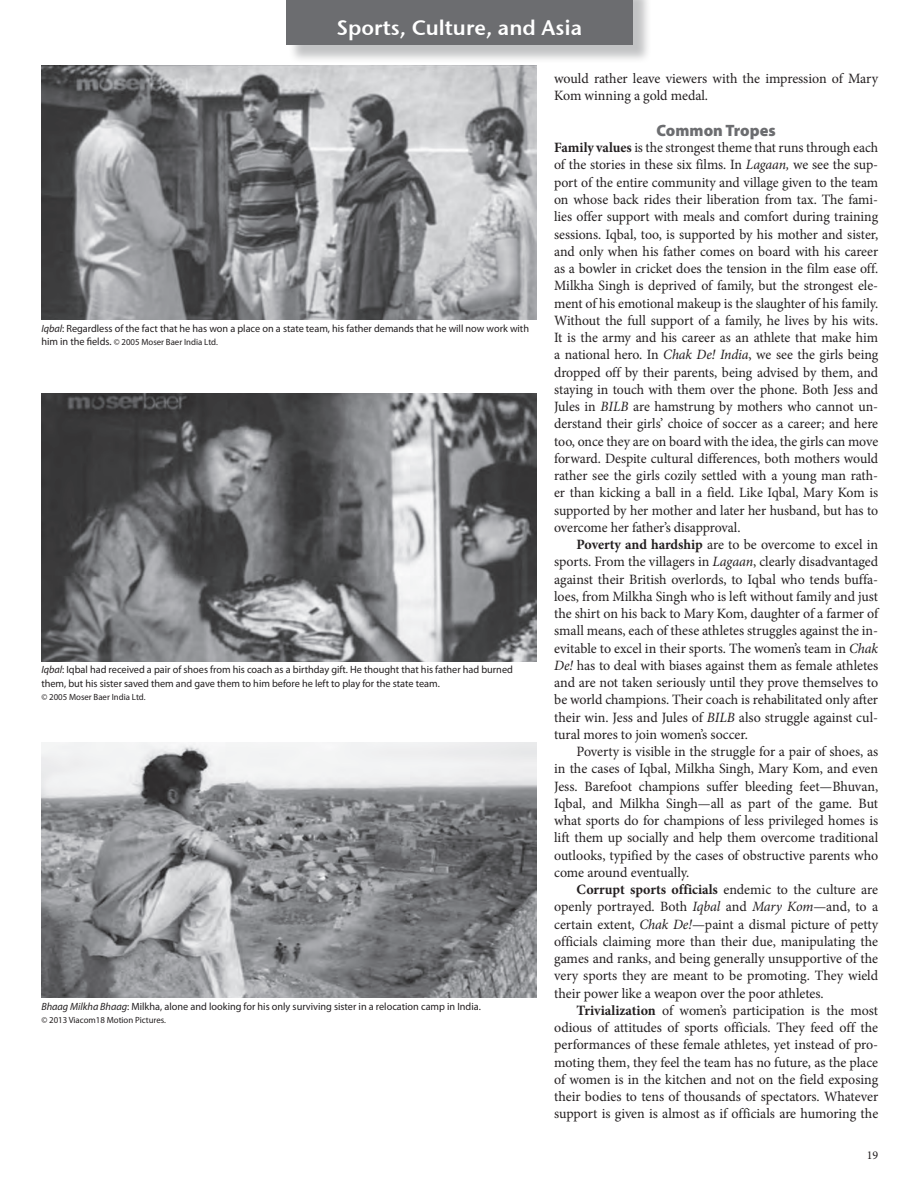
<style>
.page{position:relative;width:918px;height:1188px;background:#fff}
.page>*{position:absolute;margin:0;border:0;box-sizing:border-box;transform-origin:0 0}
.t1{font:21px "Stone Sans Sem ITCTT Semi";color:#fff}
.Myriad_Subhead{font:900 16.5px "Myriad Pro";color:#6c6d70}
.Body{font:14.25px/17.2px "Minion Pro";letter-spacing:-.005em;color:#231f20;text-align:justify}
._1st_P_after_Subhead{font:14.25px/17.2px "Minion Pro";letter-spacing:-.005em;color:#231f20;text-align:justify}
.t2{font:12px "Minion Pro";color:#231f20}
.Captions{font:10.5px/13.5px "Myriad Pro";color:#231f20}
.Captions-2{font:9px "Myriad Pro";color:#231f20}
.s1{font-style:italic}
.s2{font-size:10.5px}
.s3{font-weight:700}
</style>
<div class="page">
<div style="left:288px;top:0;width:363px;height:63px;background:#808285;opacity:.48"></div>
<div style="left:286px;top:0;width:347px;height:45px;background:#6c6d70"></div>
<img style="left:41px;top:393px;width:496px;height:269px">
<img style="left:41px;top:743px;width:496px;height:255px">
<img style="left:41px;top:66px;width:496px;height:253px">
<h1 class="t1" style="left:337px;top:10px;width:247px">Sports, Culture, and Asia</h1>
<p class="Captions" style="left:41px;top:321px;width:489px"><span class="s1">Iqbal</span>: Regardless of the fact that he has won a place on a state team, his father demands that he will now work with</p>
<p class="Captions-2" style="left:41px;top:337px;width:178px"><span class="s2">him in the fields.</span> © 2005 Moser Baer India Ltd.</p>
<p class="Captions" style="left:41px;top:663px;width:473px"><span class="s1">Iqbal</span>: Iqbal had received a pair of shoes from his coach as a birthday gift. He thought that his father had burned them, but his sister saved them and gave them to him before he left to play for the state team.</p>
<p class="Captions-2" style="left:41px;top:692px;width:106px">© 2005 Moser Baer India Ltd.</p>
<p class="Captions" style="left:41px;top:999px;width:441px"><span class="s1">Bhaag Milkha Bhaag</span>: Milkha, alone and looking for his only surviving sister in a relocation camp in India.</p>
<p class="Captions-2" style="left:41px;top:1015px;width:126px">© 2013 Viacom18 Motion Pictures.</p>
<p class="Body" style="left:554px;top:70px;width:326px">would rather leave viewers with the impression of Mary<br>Kom winning a gold medal.</p>
<p class="Myriad_Subhead" style="left:656px;top:120px;width:121px">Common Tropes</p>
<p class="_1st_P_after_Subhead" style="left:554px;top:139px;width:326px"><span class="s3">Family values</span> is the strongest theme that runs through each of the stories in these six films. In <span class="s1">Lagaan,</span> we see the sup&shy;port of the entire community and village given to the team on whose back rides their liberation from tax. The fami&shy;lies offer support with meals and comfort during training sessions. Iqbal, too, is supported by his mother and sister, and only when his father comes on board with his career as a bowler in cricket does the tension in the film ease off.<br>Milkha Singh is deprived of family, but the strongest ele&shy;ment of his emotional makeup is the slaughter of his family.<br>Without the full support of a family, he lives by his wits.<br>It is the army and his career as an athlete that make him a national hero. In <span class="s1">Chak De! India</span>, we see the girls being dropped off by their parents, being advised by them, and staying in touch with them over the phone. Both Jess and Jules in <span class="s1">BILB</span> are hamstrung by mothers who cannot un&shy;derstand their girls’ choice of soccer as a career; and here too, once they are on board with the idea, the girls can move forward. Despite cultural differences, both mothers would rather see the girls cozily settled with a young man rath&shy;er than kicking a ball in a field. Like Iqbal, Mary Kom is supported by her mother and later her husband, but has to overcome her father’s disapproval.</p>
<p class="Body" style="left:554px;top:536px;width:327px;text-indent:22px"><span class="s3">Poverty and hardship</span> are to be overcome to excel in sports. From the villagers in <span class="s1">Lagaan</span>, clearly disadvantaged against their British overlords, to Iqbal who tends buffa&shy;loes, from Milkha Singh who is left without family and just the shirt on his back to Mary Kom, daughter of a farmer of small means, each of these athletes struggles against the in&shy;evitable to excel in their sports. The women’s team in <span class="s1">Chak De!</span> has to deal with biases against them as female athletes and are not taken seriously until they prove themselves to be world champions. Their coach is rehabilitated only after their win. Jess and Jules of <span class="s1">BILB</span> also struggle against cul&shy;tural mores to join women’s soccer.</p>
<p class="Body" style="left:554px;top:743px;width:326px;text-indent:22px">Poverty is visible in the struggle for a pair of shoes, as in the cases of Iqbal, Milkha Singh, Mary Kom, and even Jess. Barefoot champions suffer bleeding feet—Bhuvan, Iqbal, and Milkha Singh—all as part of the game. But what sports do for champions of less privileged homes is lift them up socially and help them overcome traditional outlooks, typified by the cases of obstructive parents who come around eventually.</p>
<p class="Body" style="left:554px;top:881px;width:326px;text-indent:22px"><span class="s3">Corrupt sports officials</span> endemic to the culture are openly portrayed. Both <span class="s1">Iqbal</span> and <span class="s1">Mary Kom</span>—and, to a certain extent, <span class="s1">Chak De!</span>—paint a dismal picture of petty officials claiming more than their due, manipulating the games and ranks, and being generally unsupportive of the very sports they are meant to be promoting. They wield their power like a weapon over the poor athletes.</p>
<p class="Body" style="left:554px;top:1002px;width:326px;text-indent:22px"><span class="s3">Trivialization</span> of women’s participation is the most odious of attitudes of sports officials. They feed off the performances of these female athletes, yet instead of pro&shy;moting them, they feel the team has no future, as the place of women is in the kitchen and not on the field exposing their bodies to tens of thousands of spectators. Whatever support is given is almost as if officials are humoring the</p>
<p class="t2" style="left:867px;top:1147px;width:13px">19</p>
</div>
